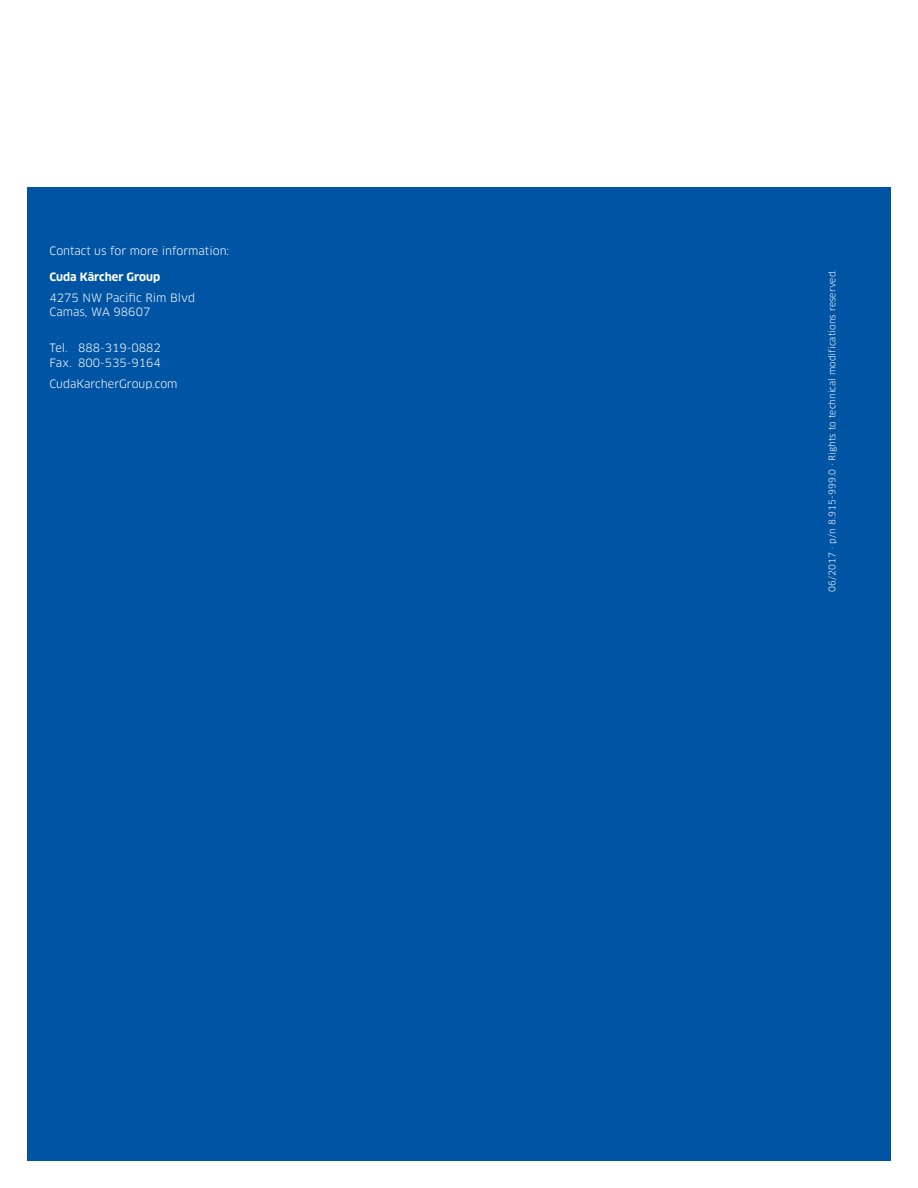
<style>
.page{position:relative;width:918px;height:1188px;background:#fff}
.page>*{position:absolute;margin:0;border:0;box-sizing:border-box;transform-origin:0 0}
.t1{font:11.25px/14.5px "Clan Pro";color:#fff}
.t2{font:700 11.25px "Clan Pro";color:#fff}
.t3{font:9px "Clan Pro";letter-spacing:.01em;color:#fff}
</style>
<div class="page">
<div style="left:27px;top:187px;width:864px;height:974px;background:#0054a4"></div>
<p class="t1" style="left:50px;top:244px;width:181px">Contact us for more information:</p>
<p class="t2" style="left:50px;top:270px;width:112px">Cuda Kärcher Group</p>
<p class="t1" style="left:50px;top:290px;width:147px">4275 NW Pacific Rim Blvd<br>Camas, WA 98607</p>
<p class="t1" style="left:50px;top:340px;width:113px">Tel. 888-319-0882<br>Fax. 800-535-9164</p>
<p class="t1" style="left:50px;top:376px;width:130px">CudaKarcherGroup.com</p>
<p class="t3" style="left:827px;top:592px;width:324px;rotate:-90deg">06/2017 · p/n 8.915-999.0 · Rights to technical modifications reserved.</p>
</div>
